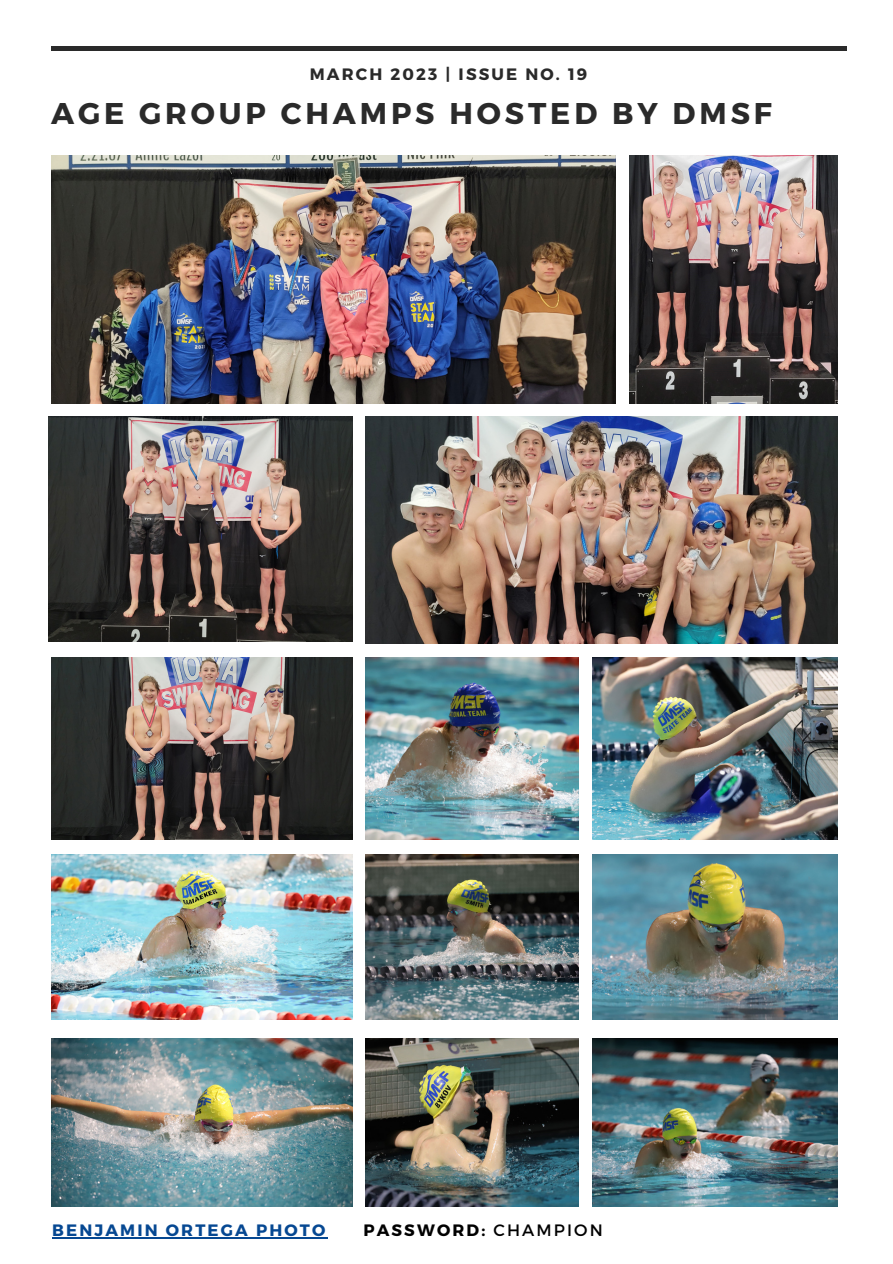
<style>
.page{position:relative;width:893px;height:1264px;background:#fff}
.page>*{position:absolute;margin:0;border:0;box-sizing:border-box;transform-origin:0 0}
.t1{font:700 30px "Montserrat";letter-spacing:.13em;color:#2a2a2a}
.t2{font:700 16.5px "Montserrat";letter-spacing:.13em;color:#2a2a2a}
.t3{font:700 16.5px "Montserrat";letter-spacing:.13em;color:#064892}
.t4{font:700 16.5px "Montserrat";letter-spacing:.13em;color:#000}
.s1{font-weight:400}
</style>
<div class="page">
<div style="left:51px;top:46px;width:795px;height:5px;background:#2a2a2a"></div>
<img style="left:51px;top:155px;width:564px;height:248px">
<img style="left:629px;top:155px;width:208px;height:248px">
<img style="left:365px;top:658px;width:213px;height:181px">
<img style="left:51px;top:658px;width:301px;height:181px">
<img style="left:592px;top:658px;width:245px;height:181px">
<img style="left:592px;top:854px;width:245px;height:165px">
<img style="left:365px;top:854px;width:213px;height:165px">
<img style="left:51px;top:854px;width:301px;height:165px">
<img style="left:51px;top:1038px;width:301px;height:168px">
<img style="left:592px;top:1038px;width:245px;height:168px">
<img style="left:365px;top:1038px;width:213px;height:168px">
<img style="left:365px;top:416px;width:472px;height:227px">
<img style="left:49px;top:416px;width:303px;height:225px">
<hr style="left:52px;top:1236px;width:275px;height:1px;background:#064892">
<p class="t2" style="left:310px;top:64px;width:279px">MARCH 2023 | ISSUE NO. 19</p>
<p class="t1" style="left:51px;top:94px;width:722px">AGE GROUP CHAMPS HOSTED BY DMSF</p>
<p class="t3" style="left:52px;top:1219px;width:275px">BENJAMIN ORTEGA PHOTO</p>
<p class="t4" style="left:363px;top:1219px;width:241px">PASSWORD: <span class="s1">CHAMPION</span></p>
</div>
